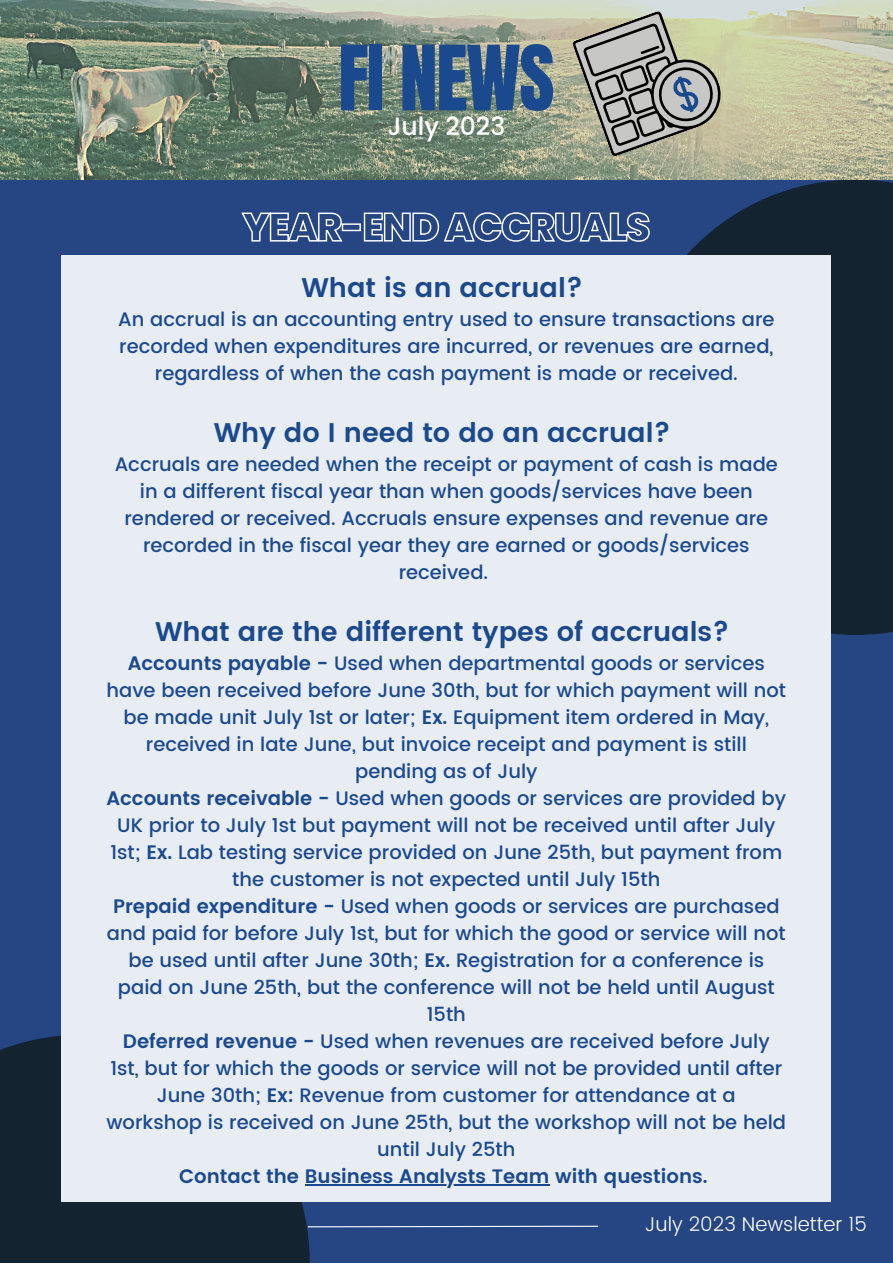
<style>
.page{position:relative;width:893px;height:1264px;background:#fff}
.page>*{position:absolute;margin:0;border:0;box-sizing:border-box;transform-origin:0 0}
.t1{font:76.5px "Anton";letter-spacing:-.02em;color:#1a498e}
.t2{font:600 27px "Poppins";color:#1a498e}
.t3{font:500 25.05px "Poppins";color:#fff}
.t4{font:300 19.95px "Poppins";color:#fff}
.t5{font:500 19.5px/27px "Poppins";color:#1a498e;text-align:center}
.t6{font:600 19.5px "Poppins";color:#1a498e}
.s1{font-weight:600}
</style>
<div class="page">
<div style="left:0;top:0;width:892px;height:1262px;background:#254583"></div>
<div style="left:0;top:1034px;width:309px;height:228px;background:#142330"></div>
<svg style="left:687px;top:180px;width:205px;height:455px;background:#17283a"></svg>
<img style="left:0;top:0;width:892px;height:180px">
<svg style="left:571px;top:9px;width:159px;height:148px;background:#a3a497"></svg>
<svg style="left:307px;top:1225px;width:292px;height:2px"></svg>
<svg style="left:241px;top:212px;width:409px;height:30px"></svg>
<div style="left:62px;top:255px;width:768px;height:947px;background:#e8ecf3"></div>
<hr style="left:305px;top:1183px;width:244px;height:2px;background:#1a498e">
<p class="t1" style="left:338px;top:23px;width:218px">FI NEWS</p>
<p class="t3" style="left:387px;top:109px;width:119px">July 2023</p>
<p class="t2" style="left:301px;top:271px;width:283px">What is an accrual?</p>
<p class="t5" style="left:118px;top:306px;width:657px">An accrual is an accounting entry used to ensure transactions are recorded when expenditures are incurred, or revenues are earned, regardless of when the cash payment is made or received.</p>
<p class="t2" style="left:214px;top:416px;width:458px">Why do I need to do an accrual?</p>
<p class="t5" style="left:115px;top:451px;width:664px">Accruals are needed when the receipt or payment of cash is made in a different fiscal year than when goods/services have been rendered or received. Accruals ensure expenses and revenue are recorded in the fiscal year they are earned or goods/services received.</p>
<p class="t2" style="left:155px;top:615px;width:576px">What are the different types of accruals?</p>
<p class="t5" style="left:107px;top:649px;width:681px"><span class="s1">Accounts payable -</span> Used when departmental goods or services have been received before June 30th, but for which payment will not be made unit July 1st or later; <span class="s1">Ex.</span> Equipment item ordered in May, received in late June, but invoice receipt and payment is still pending as of July</p>
<p class="t5" style="left:106px;top:784px;width:681px"><span class="s1">Accounts receivable -</span> Used when goods or services are provided by UK prior to July 1st but payment will not be received until after July 1st; <span class="s1">Ex.</span> Lab testing service provided on June 25th, but payment from the customer is not expected until July 15th</p>
<p class="t5" style="left:107px;top:892px;width:680px"><span class="s1">Prepaid expenditure -</span> Used when goods or services are purchased and paid for before July 1st, but for which the good or service will not be used until after June 30th; <span class="s1">Ex.</span> Registration for a conference is paid on June 25th, but the conference will not be held until August 15th</p>
<p class="t5" style="left:106px;top:1027px;width:681px"><span class="s1">Deferred revenue -</span> Used when revenues are received before July 1st, but for which the goods or service will not be provided until after June 30th; <span class="s1">Ex:</span> Revenue from customer for attendance at a<br>workshop is received on June 25th, but the workshop will not be held until July 25th</p>
<p class="t6" style="left:179px;top:1164px;width:529px">Contact the Business Analysts Team with questions.</p>
<p class="t4" style="left:644px;top:1212px;width:223px">July 2023 Newsletter 15</p>
</div>
